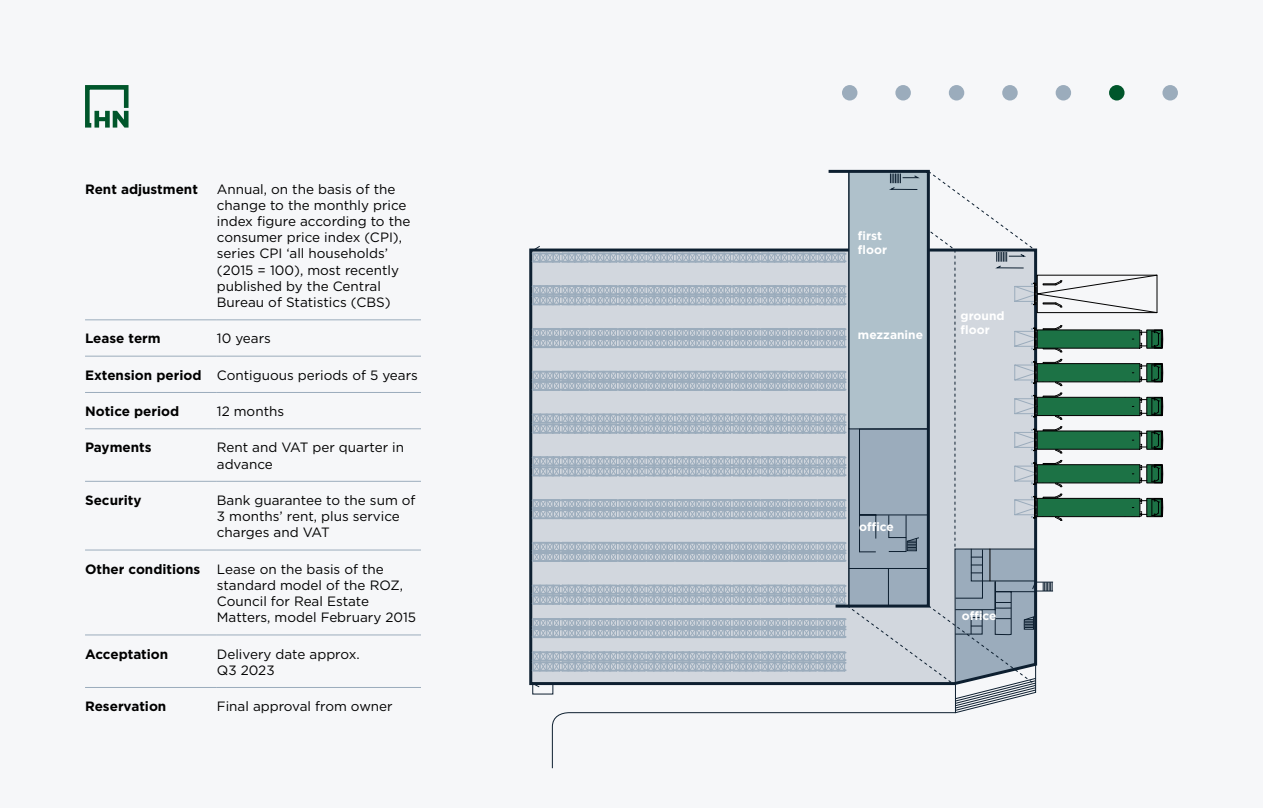
<style>
.page{position:relative;width:1263px;height:808px;background:#f6f7f9}
.page>*{position:absolute;margin:0;border:0;box-sizing:border-box;transform-origin:0 0}
.t1{font:13.5px/16.2px "Gotham";color:#000}
.t2{font:700 13.5px "Gotham";color:#000}
.t3{font:700 12px/14.4px "Gotham";color:#fff}
.s1{font-weight:700}
</style>
<div class="page">
<svg style="left:85px;top:85px;width:44px;height:43px"></svg>
<svg style="left:529px;top:248px;width:509px;height:438px;background:#c5cbd3"></svg>
<svg style="left:931px;top:313px;width:25px;height:46px"></svg>
<svg style="left:532px;top:328px;width:293px;height:20px;background:#a9b7c4"></svg>
<svg style="left:532px;top:285px;width:293px;height:20px;background:#abb8c5"></svg>
<svg style="left:532px;top:245px;width:293px;height:18px"></svg>
<svg style="left:931px;top:174px;width:227px;height:139px"></svg>
<svg style="left:1014px;top:325px;width:48px;height:28px"></svg>
<div style="left:1037px;top:330px;width:103px;height:18px;background:#1c7245"></div>
<svg style="left:1124px;top:329px;width:40px;height:20px"></svg>
<div style="left:1037px;top:364px;width:103px;height:18px;background:#1c7245"></div>
<div style="left:1037px;top:363px;width:103px;height:19px;border:1px solid #000"></div>
<svg style="left:1124px;top:363px;width:40px;height:20px"></svg>
<div style="left:1037px;top:397px;width:103px;height:19px;background:#1c7245"></div>
<div style="left:1037px;top:397px;width:103px;height:19px;border:1px solid #000"></div>
<svg style="left:1124px;top:396px;width:40px;height:20px"></svg>
<div style="left:1037px;top:431px;width:103px;height:18px;background:#1c7245"></div>
<div style="left:1037px;top:431px;width:103px;height:19px;border:1px solid #000"></div>
<svg style="left:1124px;top:430px;width:40px;height:20px"></svg>
<div style="left:1037px;top:465px;width:103px;height:18px;background:#1c7245"></div>
<div style="left:1037px;top:464px;width:103px;height:19px;border:1px solid #000"></div>
<svg style="left:1124px;top:464px;width:40px;height:20px"></svg>
<div style="left:1037px;top:498px;width:103px;height:19px;background:#1c7245"></div>
<div style="left:1037px;top:498px;width:103px;height:19px;border:1px solid #000"></div>
<svg style="left:1124px;top:498px;width:40px;height:19px"></svg>
<svg style="left:825px;top:169px;width:106px;height:190px;background:#aebdc7"></svg>
<hr style="left:848px;top:171px;width:1px;height:435px;background:#0d1f30">
<svg style="left:532px;top:359px;width:530px;height:410px"></svg>
<hr style="left:888px;top:568px;width:40px;height:1px;background:#0d1f30">
<div style="left:1162px;top:85px;width:16px;height:16px;background:#9bacbc;border-radius:50%"></div>
<div style="left:1109px;top:85px;width:15px;height:16px;background:#00562b;border-radius:50%"></div>
<div style="left:1056px;top:85px;width:15px;height:16px;background:#9bacbc;border-radius:50%"></div>
<div style="left:1002px;top:85px;width:16px;height:16px;background:#9bacbc;border-radius:50%"></div>
<div style="left:949px;top:85px;width:15px;height:16px;background:#9bacbc;border-radius:50%"></div>
<div style="left:895px;top:85px;width:16px;height:16px;background:#9bacbc;border-radius:50%"></div>
<div style="left:842px;top:85px;width:15px;height:16px;background:#9bacbc;border-radius:50%"></div>
<hr style="left:85px;top:319px;width:132px;height:1px;background:#9bacbc">
<hr style="left:217px;top:319px;width:204px;height:1px;background:#9bacbc">
<hr style="left:85px;top:356px;width:132px;height:1px;background:#9bacbc">
<hr style="left:217px;top:356px;width:204px;height:1px;background:#9bacbc">
<hr style="left:85px;top:392px;width:132px;height:1px;background:#9bacbc">
<hr style="left:217px;top:392px;width:204px;height:1px;background:#9bacbc">
<hr style="left:85px;top:428px;width:132px;height:1px;background:#9bacbc">
<hr style="left:217px;top:428px;width:204px;height:1px;background:#9bacbc">
<hr style="left:85px;top:481px;width:132px;height:1px;background:#9bacbc">
<hr style="left:217px;top:481px;width:204px;height:1px;background:#9bacbc">
<hr style="left:85px;top:550px;width:132px;height:1px;background:#9bacbc">
<hr style="left:217px;top:550px;width:204px;height:1px;background:#9bacbc">
<hr style="left:85px;top:634px;width:132px;height:1px;background:#9bacbc">
<hr style="left:217px;top:634px;width:204px;height:1px;background:#9bacbc">
<hr style="left:85px;top:687px;width:132px;height:1px;background:#9bacbc">
<hr style="left:217px;top:687px;width:204px;height:1px;background:#9bacbc">
<p class="t2" style="left:85px;top:180px;width:114px">Rent adjustment</p>
<p class="t1" style="left:217px;top:180px;width:195px">Annual, on the basis of the change to the monthly price index figure according to the consumer price index (CPI), series CPI ‘all households’ (2015 = 100), most recently published by the Central<br>Bureau of Statistics (CBS)</p>
<p class="t2" style="left:85px;top:330px;width:77px">Lease term</p>
<p class="t1" style="left:217px;top:330px;width:56px">10 years</p>
<p class="t1" style="left:85px;top:367px;width:334px"><span class="s1">Extension period</span> Contiguous periods of 5 years</p>
<p class="t2" style="left:85px;top:402px;width:96px">Notice period</p>
<p class="t1" style="left:217px;top:403px;width:69px">12 months</p>
<p class="t2" style="left:85px;top:439px;width:68px">Payments</p>
<p class="t1" style="left:217px;top:439px;width:189px">Rent and VAT per quarter in advance</p>
<p class="t2" style="left:85px;top:491px;width:58px">Security</p>
<p class="t1" style="left:217px;top:492px;width:200px">Bank guarantee to the sum of<br>3 months’ rent, plus service charges and VAT</p>
<p class="t1" style="left:217px;top:560px;width:201px;text-indent:-132px"><span class="s1">Other conditions</span> Lease on the basis of the standard model of the ROZ,<br>Council for Real Estate<br>Matters, model February 2015</p>
<p class="t2" style="left:85px;top:645px;width:85px">Acceptation</p>
<p class="t1" style="left:217px;top:645px;width:144px">Delivery date approx.<br>Q3 2023</p>
<p class="t2" style="left:85px;top:697px;width:83px">Reservation</p>
<p class="t1" style="left:217px;top:698px;width:177px">Final approval from owner</p>
<p class="t3" style="left:858px;top:228px;width:31px">first floor</p>
<p class="t3" style="left:858px;top:327px;width:67px">mezzanine</p>
<p class="t3" style="left:961px;top:308px;width:45px">ground floor</p>
<p class="t3" style="left:859px;top:519px;width:36px">office</p>
<p class="t3" style="left:962px;top:608px;width:36px">office</p>
</div>
